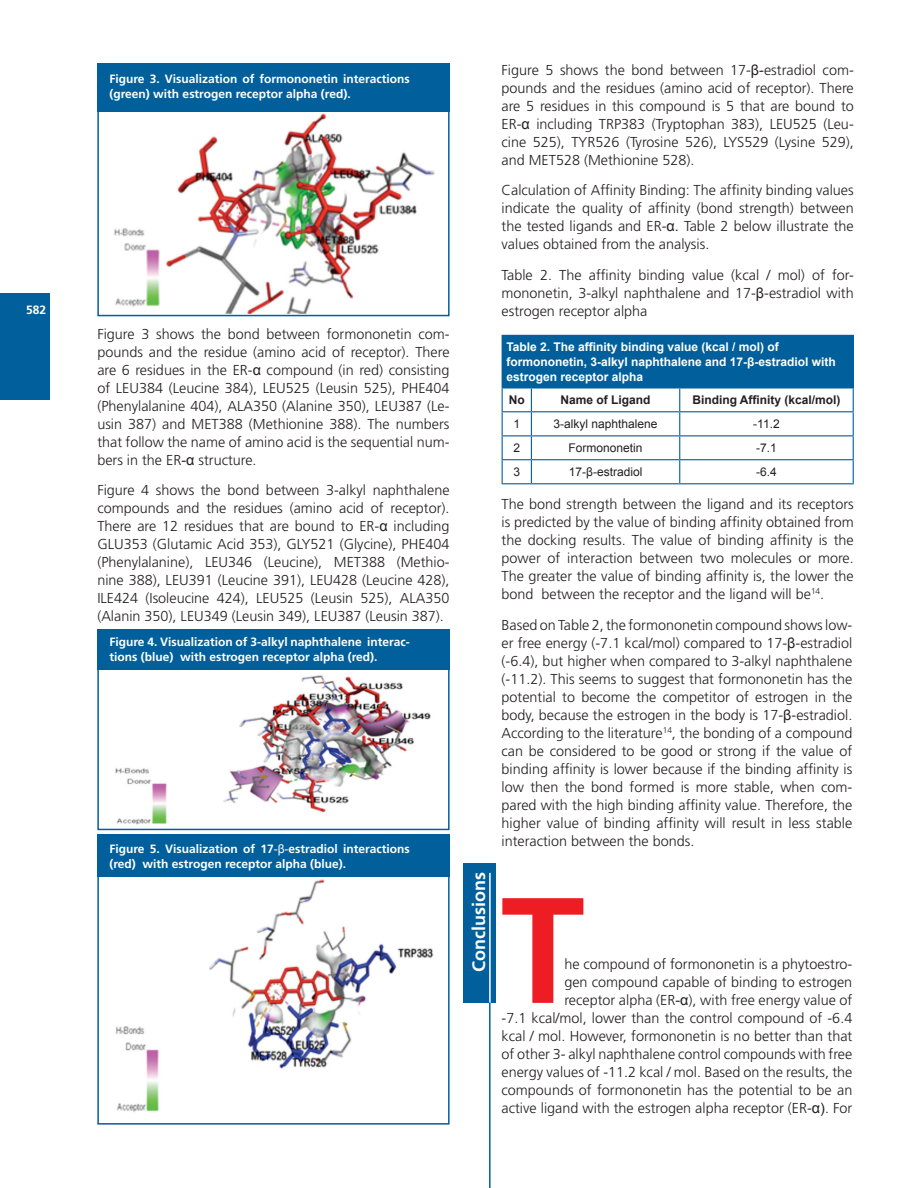
<style>
.page{position:relative;width:918px;height:1188px;background:#fff}
.page>*{position:absolute;margin:0;border:0;box-sizing:border-box;transform-origin:0 0}
.t1{font:700 18px "Frutiger";color:#fff}
.t2{font:300 14.4px/18px "Frutiger";color:#231f20;text-align:justify}
.t3{font:700 12px/15px "Frutiger";color:#fff}
.t4{font:700 12px/15px "Arial";color:#fff}
.t5{font:12px "Arial";color:#231f20}
.t6{font:700 12px "Arial";color:#231f20}
.s1{font-family:"Arial";font-weight:400}
</style>
<div class="page">
<div style="left:0;top:293px;width:50px;height:107px;background:#01609b"></div>
<div style="left:502px;top:335px;width:351px;height:53px;background:#01609b"></div>
<hr style="left:680px;top:335px;width:174px;height:1px;background:#01609b">
<hr style="left:853px;top:336px;width:1px;height:51px;background:#01609b">
<hr style="left:502px;top:387px;width:29px;height:2px;background:#01609b">
<hr style="left:531px;top:387px;width:149px;height:2px;background:#01609b">
<hr style="left:680px;top:387px;width:174px;height:2px;background:#01609b">
<hr style="left:531px;top:411px;width:149px;height:1px;background:#01609b">
<hr style="left:680px;top:411px;width:174px;height:1px;background:#01609b">
<hr style="left:531px;top:435px;width:149px;height:1px;background:#01609b">
<hr style="left:680px;top:435px;width:174px;height:1px;background:#01609b">
<hr style="left:531px;top:459px;width:149px;height:1px;background:#01609b">
<hr style="left:680px;top:459px;width:174px;height:1px;background:#01609b">
<svg style="left:679px;top:389px;width:1px;height:94px"></svg>
<svg style="left:853px;top:389px;width:1px;height:94px"></svg>
<svg style="left:502px;top:389px;width:30px;height:95px"></svg>
<hr style="left:531px;top:483px;width:149px;height:1px;background:#01609b">
<hr style="left:680px;top:483px;width:174px;height:1px;background:#01609b">
<img style="left:114px;top:113px;width:320px;height:200px">
<div style="left:97px;top:102px;width:353px;height:214px;border:2px solid #01609b"></div>
<div style="left:97px;top:64px;width:353px;height:48px;background:#01609b"></div>
<img style="left:115px;top:675px;width:316px;height:150px">
<div style="left:97px;top:660px;width:353px;height:170px;border:2px solid #01609b"></div>
<div style="left:97px;top:629px;width:353px;height:41px;background:#01609b"></div>
<img style="left:116px;top:879px;width:318px;height:233px">
<div style="left:97px;top:866px;width:353px;height:259px;border:2px solid #01609b"></div>
<div style="left:97px;top:834px;width:353px;height:42px;background:#01609b"></div>
<div style="left:463px;top:863px;width:33px;height:140px;background:#01609b"></div>
<hr style="left:489px;top:873px;width:2px;height:130px;background:#fff">
<hr style="left:489px;top:1003px;width:2px;height:185px;background:#01609b">
<svg style="left:502px;top:898px;width:81px;height:105px"></svg>
<p class="t3" style="left:26px;top:302px;width:22px">582</p>
<p class="t3" style="left:110px;top:72px;width:302px">Figure 3. Visualization of formononetin interactions (green) with estrogen receptor alpha (red).</p>
<p class="t2" style="left:97px;top:325px;width:354px">Figure 3 shows the bond between formononetin com&shy;pounds and the residue (amino acid of receptor). There are 6 residues in the ER-<span class="s1">α</span> compound (in red) consisting of LEU384 (Leucine 384), LEU525 (Leusin 525), PHE404 (Phenylalanine 404), ALA350 (Alanine 350), LEU387 (Le&shy;usin 387) and MET388 (Methionine 388). The numbers that follow the name of amino acid is the sequential num&shy;bers in the ER<span class="s1">-α</span> structure.</p>
<p class="t2" style="left:97px;top:482px;width:354px">Figure 4 shows the bond between 3-alkyl naphthalene compounds and the residues (amino acid of receptor).<br>There are 12 residues that are bound to ER-<span class="s1">α</span> including GLU353 (Glutamic Acid 353), GLY521 (Glycine), PHE404 (Phenylalanine), LEU346 (Leucine), MET388 (Methio&shy;nine 388), LEU391 (Leucine 391), LEU428 (Leucine 428), ILE424 (Isoleucine 424), LEU525 (Leusin 525), ALA350 (Alanin 350), LEU349 (Leusin 349), LEU387 (Leusin 387).</p>
<p class="t3" style="left:110px;top:634px;width:302px">Figure 4. Visualization of 3-alkyl naphthalene interac&shy;tions (blue) with estrogen receptor alpha (red).</p>
<p class="t3" style="left:110px;top:841px;width:302px">Figure 5. Visualization of 17<span class="s1">-β-</span>estradiol interactions (red) with estrogen receptor alpha (blue).</p>
<p class="t1" style="left:468px;top:972px;width:101px;rotate:-90deg">Conclusions</p>
<p class="t2" style="left:502px;top:61px;width:354px">Figure 5 shows the bond between 17-<span class="s1">β-</span>estradiol com&shy;pounds and the residues (amino acid of receptor). There are 5 residues in this compound is 5 that are bound to ER-<span class="s1">α</span> including TRP383 (Tryptophan 383), LEU525 (Leu&shy;cine 525), TYR526 (Tyrosine 526), LYS529 (Lysine 529), and MET528 (Methionine 528).</p>
<p class="t2" style="left:502px;top:182px;width:354px">Calculation of Affinity Binding: The affinity binding values indicate the quality of affinity (bond strength) between the tested ligands and ER-<span class="s1">α.</span> Table 2 below illustrate the values obtained from the analysis.</p>
<p class="t2" style="left:502px;top:266px;width:354px">Table 2. The affinity binding value (kcal / mol) of for&shy;mononetin, 3-alkyl naphthalene and 17-<span class="s1">β</span>-estradiol with estrogen receptor alpha</p>
<p class="t4" style="left:506px;top:340px;width:331px">Table 2. The affinity binding value (kcal / mol) of formononetin, 3-alkyl naphthalene and 17-β-estradiol with estrogen receptor alpha</p>
<p class="t6" style="left:509px;top:392px;width:17px">No</p>
<p class="t6" style="left:561px;top:392px;width:92px">Name of Ligand</p>
<p class="t6" style="left:692px;top:392px;width:150px">Binding Affinity (kcal/mol)</p>
<p class="t5" style="left:513px;top:416px;width:8px">1</p>
<p class="t5" style="left:554px;top:416px;width:106px">3-alkyl naphthalene</p>
<p class="t5" style="left:753px;top:416px;width:28px">-11.2</p>
<p class="t5" style="left:513px;top:440px;width:8px">2</p>
<p class="t5" style="left:569px;top:440px;width:76px">Formononetin</p>
<p class="t5" style="left:756px;top:440px;width:22px">-7.1</p>
<p class="t5" style="left:513px;top:464px;width:8px">3</p>
<p class="t5" style="left:569px;top:464px;width:75px">17-β-estradiol</p>
<p class="t5" style="left:756px;top:464px;width:22px">-6.4</p>
<p class="t2" style="left:502px;top:495px;width:354px">The bond strength between the ligand and its receptors is predicted by the value of binding affinity obtained from the docking results. The value of binding affinity is the power of interaction between two molecules or more.<br>The greater the value of binding affinity is, the lower the bond between the receptor and the ligand will be<sup>14</sup>.</p>
<p class="t2" style="left:502px;top:616px;width:352px">Based on Table 2, the formononetin compound shows low&shy;er free energy (-7.1 kcal/mol) compared to 17-<span class="s1">β</span>-estradiol (-6.4), but higher when compared to 3-alkyl naphthalene (-11.2). This seems to suggest that formononetin has the potential to become the competitor of estrogen in the body, because the estrogen in the body is 17-<span class="s1">β</span>-estradiol.<br>According to the literature<sup>14</sup>, the bonding of a compound can be considered to be good or strong if the value of binding affinity is lower because if the binding affinity is low then the bond formed is more stable, when com&shy;pared with the high binding affinity value. Therefore, the higher value of binding affinity will result in less stable interaction between the bonds.</p>
<p class="t2" style="left:502px;top:955px;width:352px;text-align:right">he compound of formononetin is a phytoestro-<br>gen compound capable of binding to estrogen<br>receptor alpha (ER<span class="s1">-α</span>), with free energy value of<br>-7.1 kcal/mol, lower than the control compound of -6.4 kcal / mol. However, formononetin is no better than that of other 3- alkyl naphthalene control compounds with free energy values of -11.2 kcal / mol. Based on the results, the compounds of formononetin has the potential to be an active ligand with the estrogen alpha receptor (ER-<span class="s1">α)</span>. For</p>
</div>
